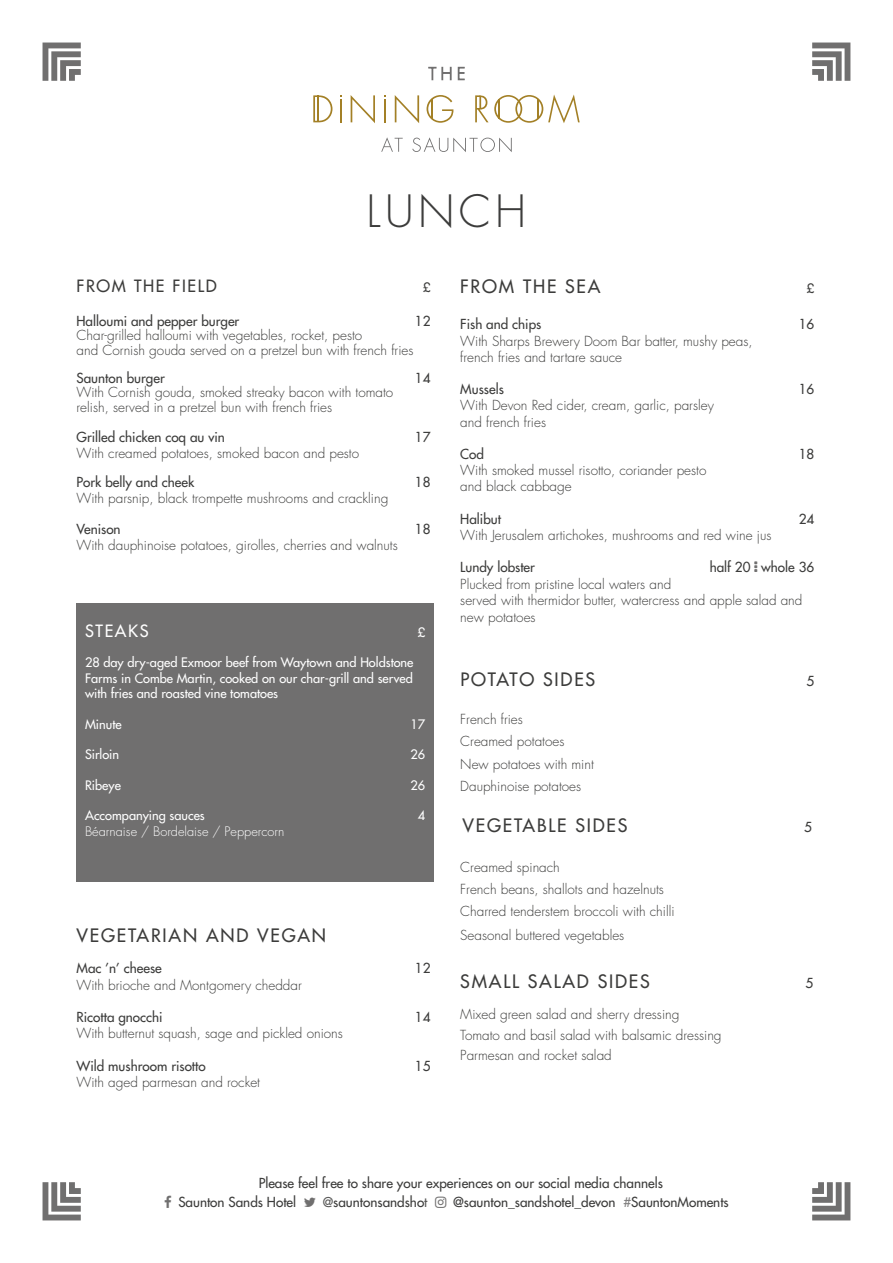
<style>
.page{position:relative;width:893px;height:1263px;background:#fff}
.page>*{position:absolute;margin:0;border:0;box-sizing:border-box;transform-origin:0 0}
.t1{font:300 43.35px "Futura Std";letter-spacing:.1em;color:#3c3c3b}
.t2{font:500 18px "Futura Std";letter-spacing:.1em;color:#3c3c3b}
.t3{font:500 16.5px "Futura Std";letter-spacing:.1em;color:#3c3c3b}
.t4{font:500 16.5px "Futura Std";letter-spacing:.1em;color:#fff}
.t5{font:300 13.5px/22.2px "Futura Std";color:#3c3c3b}
.t6{font:500 13.5px "Futura Std";color:#3c3c3b}
.t7{font:500 12.75px/15.3px "Futura Std";color:#fff;text-align:justify}
.t8{font:300 12.75px "Futura Std";color:#fff}
.t9{font:500 12.75px "Futura Std";color:#3c3c3b}
.s1{font-family:"Futura LT";font-weight:400;font-size:13.2px;color:#575756}
.s2{color:#818080}
</style>
<div class="page">
<svg style="left:43px;top:43px;width:38px;height:38px"></svg>
<svg style="left:812px;top:43px;width:38px;height:38px"></svg>
<svg style="left:812px;top:1182px;width:38px;height:38px"></svg>
<svg style="left:43px;top:1182px;width:38px;height:38px"></svg>
<div style="left:77px;top:603px;width:357px;height:278px;background:#706f6f"></div>
<hr style="left:340px;top:99px;width:2px;height:23px;background:#a38026">
<svg style="left:351px;top:95px;width:24px;height:28px"></svg>
<svg style="left:395px;top:95px;width:24px;height:28px"></svg>
<svg style="left:313px;top:95px;width:19px;height:27px"></svg>
<svg style="left:427px;top:95px;width:26px;height:28px"></svg>
<svg style="left:475px;top:94px;width:105px;height:29px"></svg>
<hr style="left:384px;top:99px;width:2px;height:23px;background:#a38026">
<svg style="left:428px;top:67px;width:8px;height:13px"></svg>
<svg style="left:442px;top:67px;width:9px;height:13px"></svg>
<svg style="left:458px;top:67px;width:6px;height:13px"></svg>
<svg style="left:412px;top:137px;width:100px;height:15px"></svg>
<svg style="left:381px;top:137px;width:22px;height:15px"></svg>
<h1 class="t1" style="left:367px;top:185px;width:161px">LUNCH</h1>
<p class="t3" style="left:77px;top:276px;width:142px">FROM THE FIELD</p>
<p class="t9" style="left:423px;top:279px;width:9px">£</p>
<p class="t6" style="left:77px;top:313px;width:164px">Halloumi and pepper burger</p>
<p class="t6" style="left:415px;top:313px;width:17px">12</p>
<p class="t5" style="left:77px;top:329px;width:338px;line-height:14.2px">Char-grilled halloumi with vegetables, rocket, pesto<br>and Cornish gouda served on a pretzel bun with french fries</p>
<p class="t6" style="left:77px;top:370px;width:90px">Saunton burger</p>
<p class="t6" style="left:415px;top:370px;width:17px">14</p>
<p class="t5" style="left:77px;top:386px;width:318px;line-height:14.2px">With Cornish gouda, smoked streaky bacon with tomato relish, served in a pretzel bun with french fries</p>
<p class="t6" style="left:77px;top:429px;width:150px">Grilled chicken coq au vin</p>
<p class="t6" style="left:415px;top:429px;width:17px">17</p>
<p class="t5" style="left:77px;top:443px;width:284px">With creamed potatoes, smoked bacon and pesto</p>
<p class="t6" style="left:77px;top:473px;width:119px">Pork belly and cheek</p>
<p class="t6" style="left:415px;top:473px;width:17px">18</p>
<p class="t5" style="left:77px;top:487px;width:313px">With parsnip, black trompette mushrooms and crackling</p>
<p class="t6" style="left:77px;top:520px;width:46px">Venison</p>
<p class="t6" style="left:415px;top:520px;width:17px">18</p>
<p class="t5" style="left:77px;top:534px;width:323px">With dauphinoise potatoes, girolles, cherries and walnuts</p>
<p class="t4" style="left:85px;top:620px;width:65px">STEAKS</p>
<p class="t7" style="left:418px;top:624px;width:9px">£</p>
<p class="t7" style="left:85px;top:655px;width:330px">28 day dry-aged Exmoor beef from Waytown and Holdstone Farms in Combe Martin, cooked on our char-grill and served with fries and roasted vine tomatoes</p>
<p class="t7" style="left:85px;top:716px;width:38px">Minute</p>
<p class="t7" style="left:410px;top:716px;width:16px">17</p>
<p class="t7" style="left:85px;top:747px;width:36px">Sirloin</p>
<p class="t7" style="left:410px;top:747px;width:16px">26</p>
<p class="t7" style="left:85px;top:777px;width:37px">Ribeye</p>
<p class="t7" style="left:410px;top:777px;width:16px">26</p>
<p class="t7" style="left:85px;top:808px;width:121px">Accompanying sauces</p>
<p class="t7" style="left:418px;top:808px;width:9px">4</p>
<p class="t8" style="left:85px;top:823px;width:201px">Béarnaise / Bordelaise / Peppercorn</p>
<h2 class="t2" style="left:77px;top:924px;width:251px">VEGETARIAN AND VEGAN</h2>
<p class="t6" style="left:77px;top:960px;width:87px">Mac ’n’ cheese</p>
<p class="t6" style="left:415px;top:960px;width:17px">12</p>
<p class="t5" style="left:77px;top:974px;width:227px">With brioche and Montgomery cheddar</p>
<p class="t6" style="left:77px;top:1008px;width:88px">Ricotta gnocchi</p>
<p class="t6" style="left:415px;top:1008px;width:17px">14</p>
<p class="t5" style="left:77px;top:1022px;width:268px">With butternut squash, sage and pickled onions</p>
<p class="t6" style="left:77px;top:1057px;width:131px">Wild mushroom risotto</p>
<p class="t6" style="left:415px;top:1057px;width:17px">15</p>
<p class="t5" style="left:77px;top:1071px;width:185px">With aged parmesan and rocket</p>
<h2 class="t2" style="left:460px;top:275px;width:142px">FROM THE SEA</h2>
<p class="t9" style="left:807px;top:281px;width:9px">£</p>
<p class="t6" style="left:460px;top:316px;width:83px">Fish and chips</p>
<p class="t6" style="left:799px;top:316px;width:17px">16</p>
<p class="t5" style="left:460px;top:333px;width:294px;line-height:16.2px">With Sharps Brewery Doom Bar batter, mushy peas, french fries and tartare sauce</p>
<p class="t6" style="left:460px;top:381px;width:45px">Mussels</p>
<p class="t6" style="left:799px;top:381px;width:17px">16</p>
<p class="t5" style="left:460px;top:398px;width:255px;line-height:16.2px">With Devon Red cider, cream, garlic, parsley and french fries</p>
<p class="t6" style="left:460px;top:446px;width:25px">Cod</p>
<p class="t6" style="left:799px;top:446px;width:17px">18</p>
<p class="t5" style="left:460px;top:463px;width:248px;line-height:16.2px">With smoked mussel risotto, coriander pesto and black cabbage</p>
<p class="t6" style="left:460px;top:510px;width:42px">Halibut</p>
<p class="t6" style="left:799px;top:510px;width:17px">24</p>
<p class="t5" style="left:460px;top:524px;width:313px">With Jerusalem artichokes, mushrooms and red wine jus</p>
<p class="t6" style="left:460px;top:559px;width:76px">Lundy lobster</p>
<p class="t6" style="left:710px;top:559px;width:106px">half 20 whole 36</p>
<p class="t5" style="left:460px;top:576px;width:344px;line-height:16.5px">Plucked from pristine local waters and<br>served with thermidor butter, watercress and apple salad and new potatoes</p>
<h2 class="t2" style="left:460px;top:668px;width:136px">POTATO SIDES</h2>
<p class="t6" style="left:806px;top:673px;width:9px">5</p>
<p class="t5" style="left:460px;top:709px;width:135px">French fries<br>Creamed potatoes<br>New potatoes with mint<br>Dauphinoise potatoes</p>
<h2 class="t2" style="left:462px;top:814px;width:166px">VEGETABLE SIDES</h2>
<p class="t6" style="left:804px;top:819px;width:9px">5</p>
<p class="t5" style="left:460px;top:856px;width:216px">Creamed spinach<br>French beans, shallots and hazelnuts<br>Charred tenderstem broccoli with chilli</p>
<p class="t5" style="left:460px;top:925px;width:165px">Seasonal buttered vegetables</p>
<h2 class="t2" style="left:460px;top:970px;width:191px">SMALL SALAD SIDES</h2>
<p class="t6" style="left:805px;top:974px;width:9px">5</p>
<p class="t5" style="left:460px;top:1004px;width:263px;line-height:20.4px">Mixed green salad and sherry dressing<br>Tomato and basil salad with balsamic dressing<br>Parmesan and rocket salad</p>
<p class="t6" style="left:259px;top:1174px;width:406px">Please feel free to share your experiences on our social media channels</p>
<p class="t6" style="left:178px;top:1193px;width:119px">Saunton Sands Hotel</p>
<p class="t6" style="left:323px;top:1193px;width:106px"><span class="s1">@</span>sauntonsandsho<span class="s1">t</span></p>
<p class="t6" style="left:453px;top:1193px;width:277px">@saunton_sandshotel_devon <span class="s2">#</span>SauntonMoments</p>
</div>
